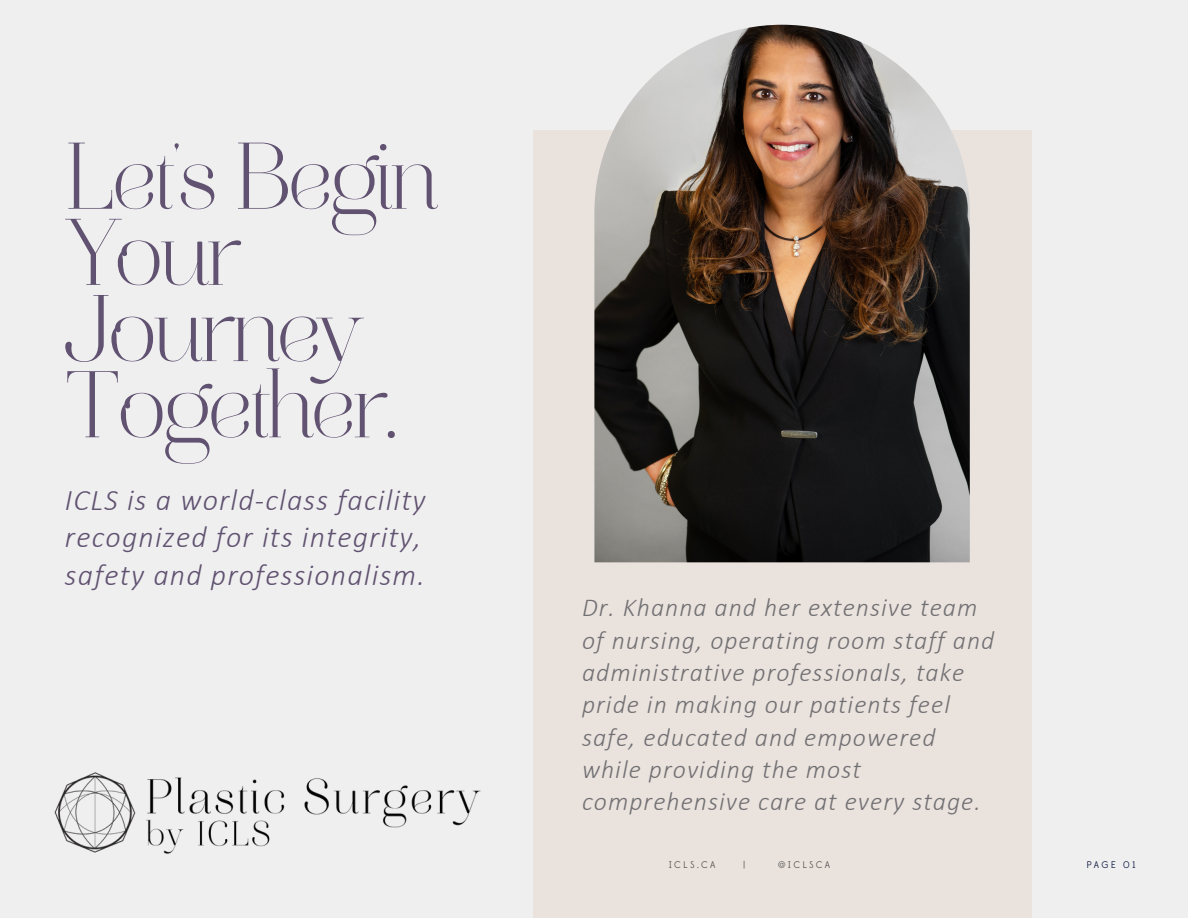
<style>
.page{position:relative;width:1188px;height:918px;background:#efeff0}
.page>*{position:absolute;margin:0;border:0;box-sizing:border-box;transform-origin:0 0}
.t1{font:95.25px/76.2px "Aire Bold Std";letter-spacing:-.025em;color:#605270}
.t2{font:italic 300 30.15px/37.7px "Calibri";letter-spacing:.04em;color:#605270}
.t3{font:italic 300 25.95px/32.2px "Calibri";letter-spacing:.04em;color:#717073}
.t4{font:9.6px "Edmondsans";letter-spacing:.23em;color:#555}
.t5{font:9.6px "Edmondsans";letter-spacing:.23em;color:#0d193f}
</style>
<div class="page">
<div style="left:533px;top:130px;width:498px;height:788px;background:#eae2dd"></div>
<img style="left:54px;top:772px;width:427px;height:82px">
<img style="left:594px;top:25px;width:376px;height:537px">
<p class="t1" style="left:65px;top:147px;width:375px">Let's Begin<br>Your<br>Journey<br>Together.</p>
<p class="t2" style="left:65px;top:483px;width:362px">ICLS is a world-class facility recognized for its integrity, safety and professionalism.</p>
<p class="t3" style="left:582px;top:594px;width:414px">Dr. Khanna and her extensive team of nursing, operating room staff and administrative professionals, take pride in making our patients feel safe, educated and empowered while providing the most comprehensive care at every stage.</p>
<p class="t4" style="left:669px;top:859px;width:48px">ICLS.CA</p>
<p class="t4" style="left:743px;top:859px;width:4px">|</p>
<p class="t4" style="left:778px;top:859px;width:53px">@ICLSCA</p>
<p class="t5" style="left:1086px;top:859px;width:51px">PAGE 01</p>
</div>
